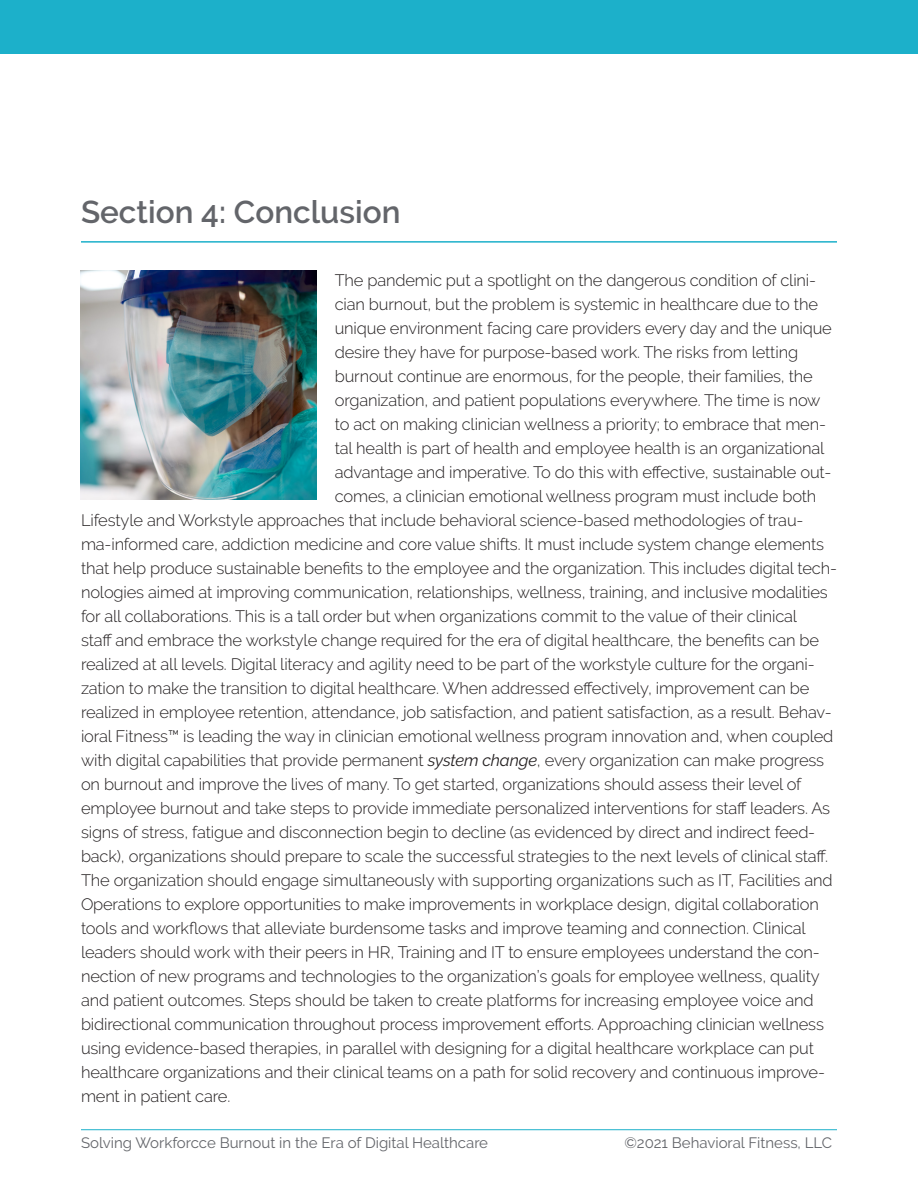
<style>
.page{position:relative;width:918px;height:1188px;background:#fff}
.page>*{position:absolute;margin:0;border:0;box-sizing:border-box;transform-origin:0 0}
.Section_Title{font:600 31.5px "Raleway";color:#63656a}
.Paragraph-body{font:300 16.5px "Raleway";letter-spacing:-.01em;color:#231f20}
.t1{font:15px "Raleway";color:#63656a}
.s1{font-weight:400;font-style:italic}
</style>
<div class="page">
<div style="left:0;top:0;width:918px;height:54px;background:#1cb0ca"></div>
<hr style="left:81px;top:1129px;width:756px;height:1px;background:#1cb0ca">
<hr style="left:81px;top:241px;width:756px;height:2px;background:#1cb0ca">
<img style="left:81px;top:270px;width:236px;height:230px">
<p class="Section_Title" style="left:81px;top:194px;width:321px">Section 4: Conclusion</p>
<p class="Paragraph-body" style="left:335px;top:270px;width:483px">The pandemic put a spotlight on the dangerous condition of clini-</p>
<p class="Paragraph-body" style="left:335px;top:294px;width:485px">cian burnout, but the problem is systemic in healthcare due to the</p>
<p class="Paragraph-body" style="left:335px;top:318px;width:499px">unique environment facing care providers every day and the unique</p>
<p class="Paragraph-body" style="left:335px;top:342px;width:465px">desire they have for purpose-based work. The risks from letting</p>
<p class="Paragraph-body" style="left:335px;top:366px;width:480px">burnout continue are enormous, for the people, their families, the</p>
<p class="Paragraph-body" style="left:335px;top:390px;width:487px">organization, and patient populations everywhere. The time is now</p>
<p class="Paragraph-body" style="left:335px;top:414px;width:493px">to act on making clinician wellness a priority; to embrace that men-</p>
<p class="Paragraph-body" style="left:335px;top:438px;width:491px">tal health is part of health and employee health is an organizational</p>
<p class="Paragraph-body" style="left:335px;top:462px;width:498px">advantage and imperative. To do this with effective, sustainable out-</p>
<p class="Paragraph-body" style="left:335px;top:486px;width:483px">comes, a clinician emotional wellness program must include both</p>
<p class="Paragraph-body" style="left:81px;top:510px;width:724px">Lifestyle and Workstyle approaches that include behavioral science-based methodologies of trau-</p>
<p class="Paragraph-body" style="left:81px;top:534px;width:745px">ma-informed care, addiction medicine and core value shifts. It must include system change elements</p>
<p class="Paragraph-body" style="left:81px;top:558px;width:757px">that help produce sustainable benefits to the employee and the organization. This includes digital tech-</p>
<p class="Paragraph-body" style="left:81px;top:582px;width:748px">nologies aimed at improving communication, relationships, wellness, training, and inclusive modalities</p>
<p class="Paragraph-body" style="left:81px;top:606px;width:718px">for all collaborations. This is a tall order but when organizations commit to the value of their clinical</p>
<p class="Paragraph-body" style="left:81px;top:630px;width:740px">staff and embrace the workstyle change required for the era of digital healthcare, the benefits can be</p>
<p class="Paragraph-body" style="left:81px;top:654px;width:735px">realized at all levels. Digital literacy and agility need to be part of the workstyle culture for the organi-</p>
<p class="Paragraph-body" style="left:81px;top:678px;width:730px">zation to make the transition to digital healthcare. When addressed effectively, improvement can be</p>
<p class="Paragraph-body" style="left:81px;top:702px;width:752px">realized in employee retention, attendance, job satisfaction, and patient satisfaction, as a result. Behav-</p>
<p class="Paragraph-body" style="left:81px;top:726px;width:754px">ioral Fitness™ is leading the way in clinician emotional wellness program innovation and, when coupled</p>
<p class="Paragraph-body" style="left:81px;top:750px;width:745px">with digital capabilities that provide permanent <span class="s1">system change</span>, every organization can make progress</p>
<p class="Paragraph-body" style="left:81px;top:774px;width:722px">on burnout and improve the lives of many. To get started, organizations should assess their level of</p>
<p class="Paragraph-body" style="left:81px;top:798px;width:751px">employee burnout and take steps to provide immediate personalized interventions for staff leaders. As</p>
<p class="Paragraph-body" style="left:81px;top:822px;width:736px">signs of stress, fatigue and disconnection begin to decline (as evidenced by direct and indirect feed-</p>
<p class="Paragraph-body" style="left:81px;top:846px;width:749px">back), organizations should prepare to scale the successful strategies to the next levels of clinical staff.</p>
<p class="Paragraph-body" style="left:81px;top:870px;width:753px">The organization should engage simultaneously with supporting organizations such as IT, Facilities and</p>
<p class="Paragraph-body" style="left:81px;top:894px;width:739px">Operations to explore opportunities to make improvements in workplace design, digital collaboration</p>
<p class="Paragraph-body" style="left:81px;top:918px;width:726px">tools and workflows that alleviate burdensome tasks and improve teaming and connection. Clinical</p>
<p class="Paragraph-body" style="left:81px;top:942px;width:740px">leaders should work with their peers in HR, Training and IT to ensure employees understand the con-</p>
<p class="Paragraph-body" style="left:81px;top:966px;width:740px">nection of new programs and technologies to the organization’s goals for employee wellness, quality</p>
<p class="Paragraph-body" style="left:81px;top:990px;width:734px">and patient outcomes. Steps should be taken to create platforms for increasing employee voice and</p>
<p class="Paragraph-body" style="left:81px;top:1014px;width:744px">bidirectional communication throughout process improvement efforts. Approaching clinician wellness</p>
<p class="Paragraph-body" style="left:81px;top:1038px;width:735px">using evidence-based therapies, in parallel with designing for a digital healthcare workplace can put</p>
<p class="Paragraph-body" style="left:81px;top:1062px;width:746px">healthcare organizations and their clinical teams on a path for solid recovery and continuous improve-</p>
<p class="Paragraph-body" style="left:81px;top:1086px;width:151px">ment in patient care.</p>
<p class="t1" style="left:81px;top:1134px;width:409px">Solving Workforcce Burnout in the Era of Digital Healthcare</p>
<p class="t1" style="left:624px;top:1134px;width:209px">©2021 Behavioral Fitness, LLC</p>
</div>
